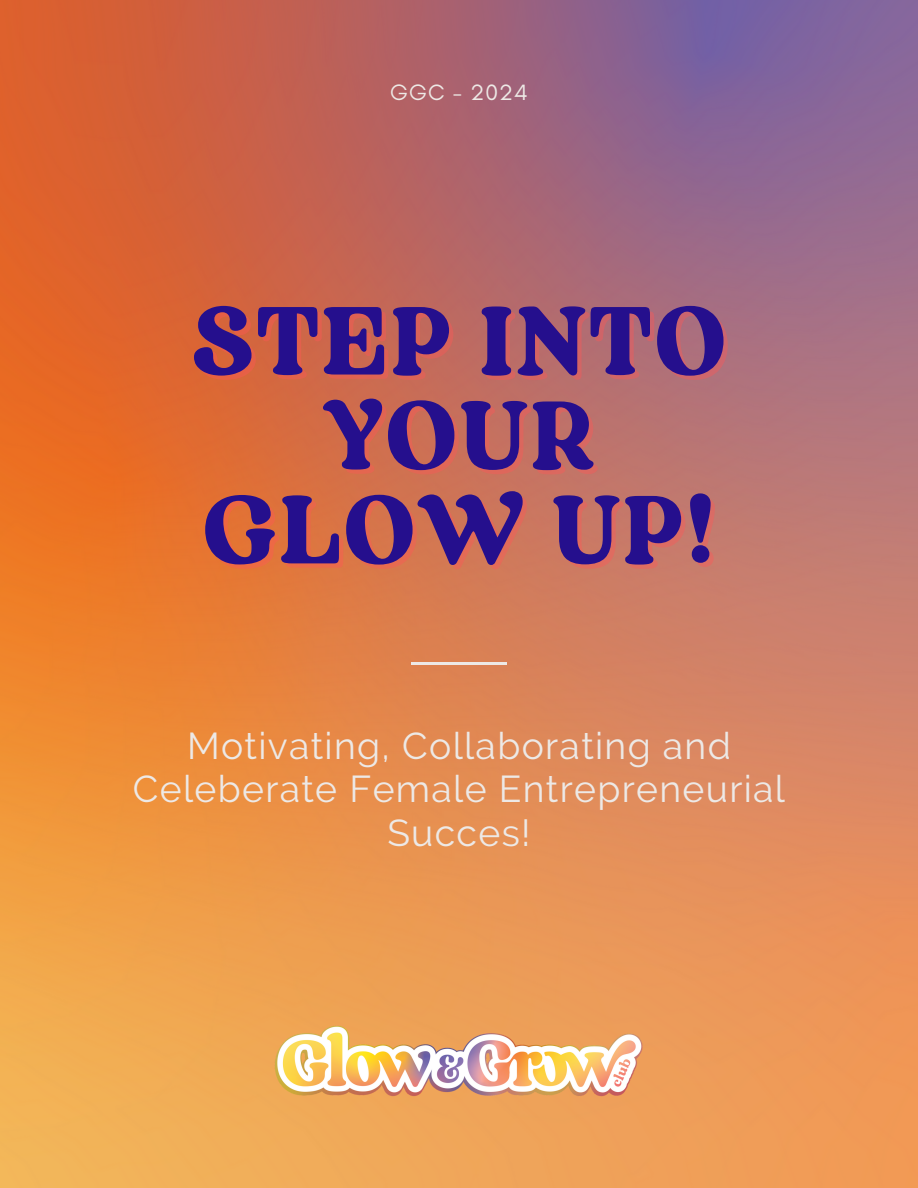
<style>
.page{position:relative;width:918px;height:1188px;background:#fff}
.page>*{position:absolute;margin:0;border:0;box-sizing:border-box;transform-origin:0 0}
.t1{font:97.35px/98.7px "Regards";letter-spacing:.06em;color:#250f8d;text-align:center}
.t2{font:37.35px/43.8px "Raleway";letter-spacing:.035em;color:#ede9e6;text-align:center}
.t3{font:22.5px "Glacial Indifference";letter-spacing:.05em;color:#ede9e6}
.s1{color:rgb(255 87 87/.4)}
</style>
<div class="page">
<img style="left:0;top:0;width:918px;height:1188px">
<hr style="left:411px;top:662px;width:96px;height:3px;background:#ede9e6">
<img style="left:273px;top:1025px;width:372px;height:72px">
<p class="t3" style="left:390px;top:79px;width:139px">GGC - 2024</p>
<p class="t1" style="left:194px;top:296px;width:532px">STEP INTO<br><span class="s1">YOUR</span></p>
<p class="t1" style="left:204px;top:485px;width:511px">GLOW UP!</p>
<p class="t2" style="left:133px;top:723px;width:654px">Motivating, Collaborating and<br>Celeberate Female Entrepreneurial<br>Succes!</p>
</div>
